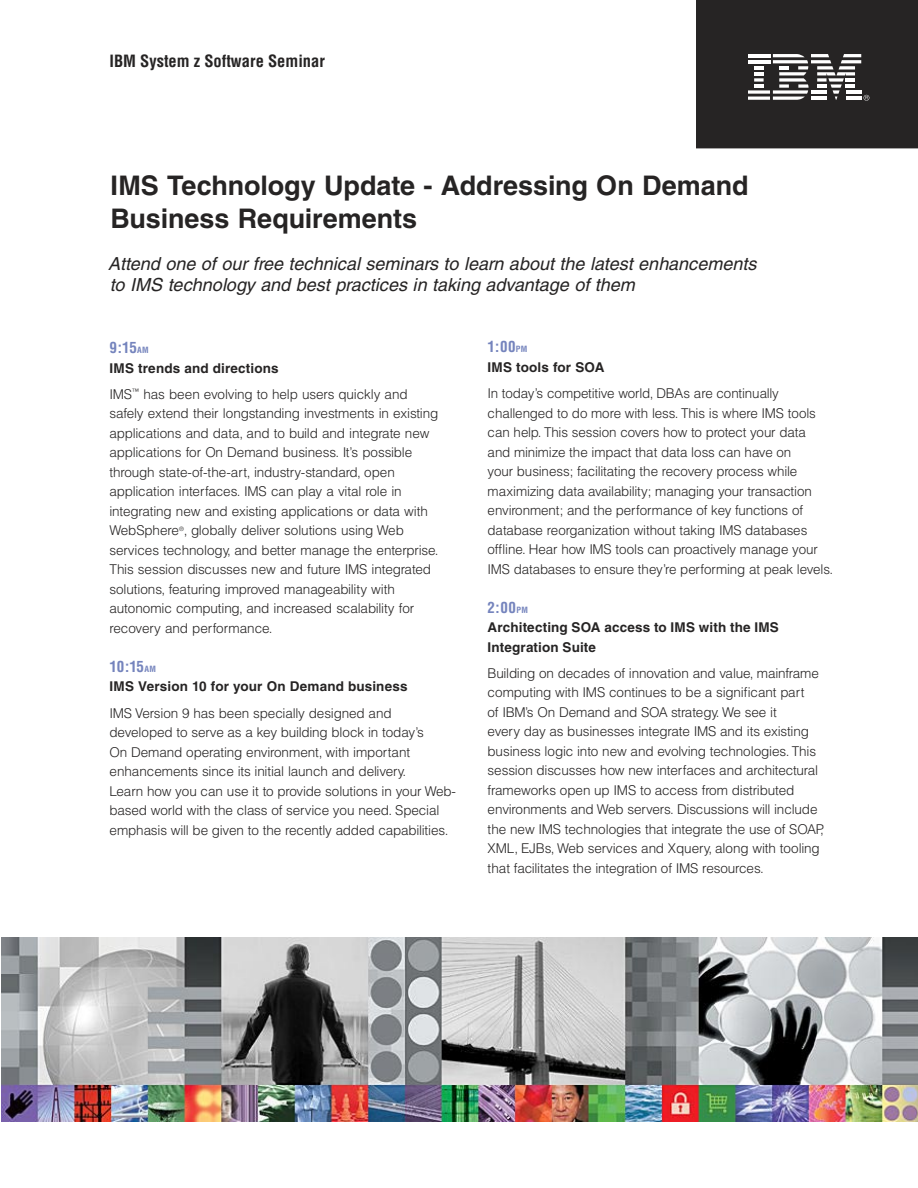
<style>
.page{position:relative;width:918px;height:1188px;background:#fff}
.page>*{position:absolute;margin:0;border:0;box-sizing:border-box;transform-origin:0 0}
.BR_Cover_headline{font:700 27px/33px "Helvetica";letter-spacing:-.005em;color:#262424}
.x_Subhead__LF{font:italic 18px/21px "Helvetica";color:#262424}
.x_Cover_subject_identifier{font:700 condensed 16.5px "Helvetica";color:#262424}
.x_Subhead__LF-2{font:700 condensed 15px "Helvetica";letter-spacing:-.02em;color:#7584bd}
.Default_Text{font:700 condensed 15px "Helvetica";color:#7584bd}
.Default_Text-2{font:300 13.5px/19.5px "IBM Helvetica";letter-spacing:-.01em;color:#262424}
.x_Subhead__LF-3{font:300 13.5px/19.5px "IBM Helvetica";letter-spacing:-.01em;color:#262424}
.x_Subhead__LF-4{font:700 13.5px "Helvetica";letter-spacing:.01em;color:#262424}
.Default_Text-3{font:700 13.5px/19.5px "Helvetica";letter-spacing:.01em;color:#262424}
.x_Subhead__LF-5{font:300 6px "IBM Helvetica";color:#262424}
.s1{font-size:8.4px}
</style>
<div class="page">
<svg style="left:696px;top:0;width:222px;height:148px;background:#333131"></svg>
<hr style="left:811px;top:97px;width:16px;height:3px;background:#fff">
<hr style="left:748px;top:97px;width:22px;height:3px;background:#fff">
<img style="left:1px;top:938px;width:917px;height:183px">
<p class="x_Cover_subject_identifier" style="left:110px;top:51px;width:217px">IBM System z Software Seminar</p>
<p class="BR_Cover_headline" style="left:110px;top:169px;width:640px">IMS Technology Update - Addressing On Demand<br>Business Requirements</p>
<p class="x_Subhead__LF" style="left:108px;top:253px;width:650px">Attend one of our free technical seminars to learn about the latest enhancements to IMS technology and best practices in taking advantage of them</p>
<p class="x_Subhead__LF-2" style="left:110px;top:338px;width:41px">9:15<span class="s1">AM</span></p>
<p class="x_Subhead__LF-4" style="left:110px;top:360px;width:171px">IMS trends and directions</p>
<p class="x_Subhead__LF-3" style="left:110px;top:384px;width:330px">IMS<sup>™</sup> has been evolving to help users quickly and safely extend their longstanding investments in existing applications and data, and to build and integrate new applications for On Demand business. It’s possible through state-of-the-art, industry-standard, open application interfaces. IMS can play a vital role in integrating new and existing applications or data with WebSphere , globally deliver solutions using Web</p>
<p class="x_Subhead__LF-5" style="left:179px;top:525px;width:6px">®</p>
<p class="x_Subhead__LF-3" style="left:110px;top:540px;width:331px">services technology, and better manage the enterprise.<br>This session discusses new and future IMS integrated solutions, featuring improved manageability with autonomic computing, and increased scalability for recovery and performance.</p>
<p class="x_Subhead__LF-2" style="left:110px;top:657px;width:48px">10:15<span class="s1">AM</span></p>
<p class="x_Subhead__LF-4" style="left:110px;top:678px;width:300px">IMS Version 10 for your On Demand business</p>
<p class="Default_Text-2" style="left:110px;top:703px;width:348px">IMS Version 9 has been specially designed and developed to serve as a key building block in today’s<br>On Demand operating environment, with important enhancements since its initial launch and delivery.<br>Learn how you can use it to provide solutions in your Web&shy;based world with the class of service you need. Special emphasis will be given to the recently added capabilities.</p>
<p class="x_Subhead__LF-2" style="left:488px;top:338px;width:41px">1:00<span class="s1">PM</span></p>
<p class="x_Subhead__LF-4" style="left:488px;top:359px;width:118px">IMS tools for SOA</p>
<p class="Default_Text-2" style="left:488px;top:383px;width:347px">In today’s competitive world, DBAs are continually challenged to do more with less. This is where IMS tools can help. This session covers how to protect your data<br>and minimize the impact that data loss can have on<br>your business; facilitating the recovery process while maximizing data availability; managing your transaction environment; and the performance of key functions of database reorganization without taking IMS databases offline. Hear how IMS tools can proactively manage your IMS databases to ensure they’re performing at peak levels.</p>
<p class="Default_Text" style="left:488px;top:598px;width:42px">2:00<span class="s1">PM</span></p>
<p class="Default_Text-3" style="left:488px;top:617px;width:293px">Architecting SOA access to IMS with the IMS<br>Integration Suite</p>
<p class="Default_Text-2" style="left:488px;top:663px;width:338px">Building on decades of innovation and value, mainframe computing with IMS continues to be a significant part<br>of IBM’s On Demand and SOA strategy. We see it<br>every day as businesses integrate IMS and its existing business logic into new and evolving technologies. This session discusses how new interfaces and architectural frameworks open up IMS to access from distributed environments and Web servers. Discussions will include the new IMS technologies that integrate the use of SOAP, XML, EJBs, Web services and Xquery, along with tooling that facilitates the integration of IMS resources.</p>
</div>
